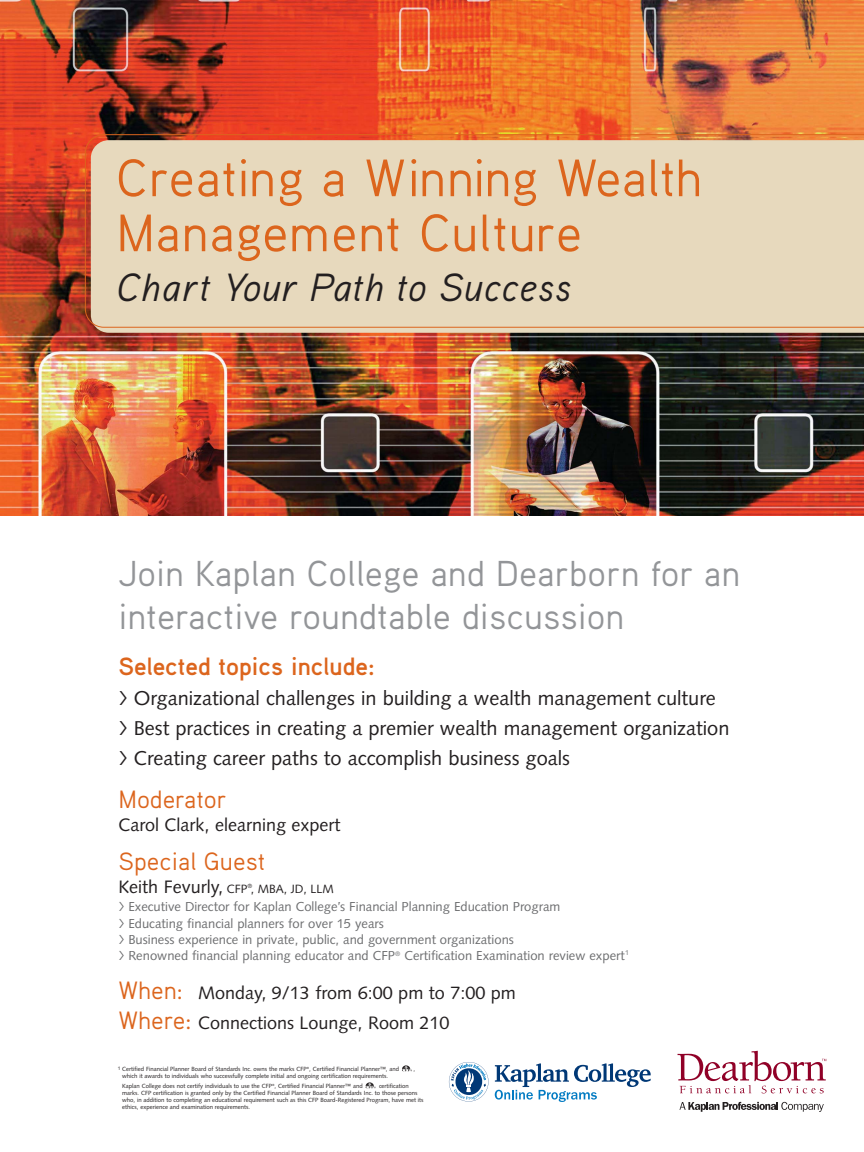
<style>
.page{position:relative;width:864px;height:1152px;background:#fff}
.page>*{position:absolute;margin:0;border:0;box-sizing:border-box;transform-origin:0 0}
.t1{font:52.5px/55px "Aaux Pro";color:#dc651d}
.t2{font:italic 39.25px "Aaux Pro";letter-spacing:.025em;color:#231f20}
.t3{font:36px/43.2px "Aaux Pro";color:#939598}
.t4{font:700 25px "Aaux Pro";color:#dc651d}
.t5{font:25px "Aaux Pro";color:#dc651d}
.t6{font:20px/30px "Syntax";color:#231f20}
.t7{font:18px/30px "Syntax";color:#231f20}
.t8{font:13px/16.4px "Syntax";color:#6d6e70}
.t9{font:12px "Syntax";color:#231f20}
.t10{font:6px/7px "Syntax";color:#231f20}
.s1{font-family:"Aaux Pro"}
.s2{font-size:18px}
.s3{font-family:"Aaux Pro";font-size:25px;color:#dc651d}
</style>
<div class="page">
<img style="left:0;top:0;width:864px;height:515px">
<svg style="left:91px;top:328px;width:773px;height:5px;background:#e0cfb4"></svg>
<div style="left:85px;top:134px;width:779px;height:194px;background:#e7d9bd"></div>
<svg style="left:678px;top:1051px;width:148px;height:42px"></svg>
<svg style="left:679px;top:1102px;width:145px;height:10px"></svg>
<svg style="left:495px;top:1063px;width:156px;height:39px"></svg>
<svg style="left:449px;top:1062px;width:40px;height:40px"></svg>
<svg style="left:366px;top:1082px;width:10px;height:6px"></svg>
<svg style="left:402px;top:1065px;width:10px;height:6px"></svg>
<h1 class="t1" style="left:116px;top:155px;width:588px">Creating a Winning Wealth<br>Management Culture</h1>
<h2 class="t2" style="left:116px;top:274px;width:457px">Chart Your Path to Success</h2>
<h3 class="t3" style="left:118px;top:555px;width:623px">Join Kaplan College and Dearborn for an interactive roundtable discussion</h3>
<h3 class="t4" style="left:118px;top:657px;width:258px">Selected topics include:</h3>
<h3 class="t6" style="left:118px;top:685px;width:613px"><span class="s1">&gt;</span> Organizational challenges in building a wealth management culture <span class="s1">&gt;</span> Best practices in creating a premier wealth management organization <span class="s1">&gt;</span> Creating career paths to accomplish business goals</h3>
<h3 class="t5" style="left:118px;top:791px;width:110px">Moderator</h3>
<h3 class="t7" style="left:118px;top:812px;width:224px">Carol Clark, elearning expert</h3>
<h3 class="t5" style="left:118px;top:852px;width:148px">Special Guest</h3>
<h3 class="t9" style="left:118px;top:884px;width:217px"><span class="s2">Keith Fevurly,</span> CFP<sup>®</sup>, MBA, JD, LLM</h3>
<p class="t8" style="left:118px;top:900px;width:512px"><span class="s1">&gt;</span> Executive Director for Kaplan College’s Financial Planning Education Program<br><span class="s1">&gt;</span> Educating financial planners for over 15 years<br><span class="s1">&gt;</span> Business experience in private, public, and government organizations<br><span class="s1">&gt;</span> Renowned financial planning educator and CFP<sup>®</sup> Certification Examination review expert<sup>1</sup></p>
<h3 class="t7" style="left:118px;top:980px;width:399px"><span class="s3">When:</span> Monday, 9/13 from 6:00 pm to 7:00 pm<br><span class="s3">Where:</span> Connections Lounge, Room 210</h3>
<p class="t10" style="left:118px;top:1066px;width:283px"><sup>1</sup> Certified Financial Planner Board of Standards Inc. owns the marks CFP<sup>®</sup>, Certified Financial Planner™, and</p>
<p class="t10" style="left:414px;top:1066px;width:3px">,</p>
<p class="t10" style="left:122px;top:1072px;width:267px;line-height:10px">which it awards to individuals who successfully complete initial and ongoing certification requirements.<br>Kaplan College does not certify individuals to use the CFP<sup>®</sup>, Certified Financial Planner™ and</p>
<p class="t10" style="left:122px;top:1083px;width:303px;text-indent:257px">certification marks. CFP certification is granted only by the Certified Financial Planner Board of Standards Inc. to those persons who, in addition to completing an educational requirement such as this CFP Board-Registered Program, have met its ethics, experience and examination requirements.</p>
</div>
